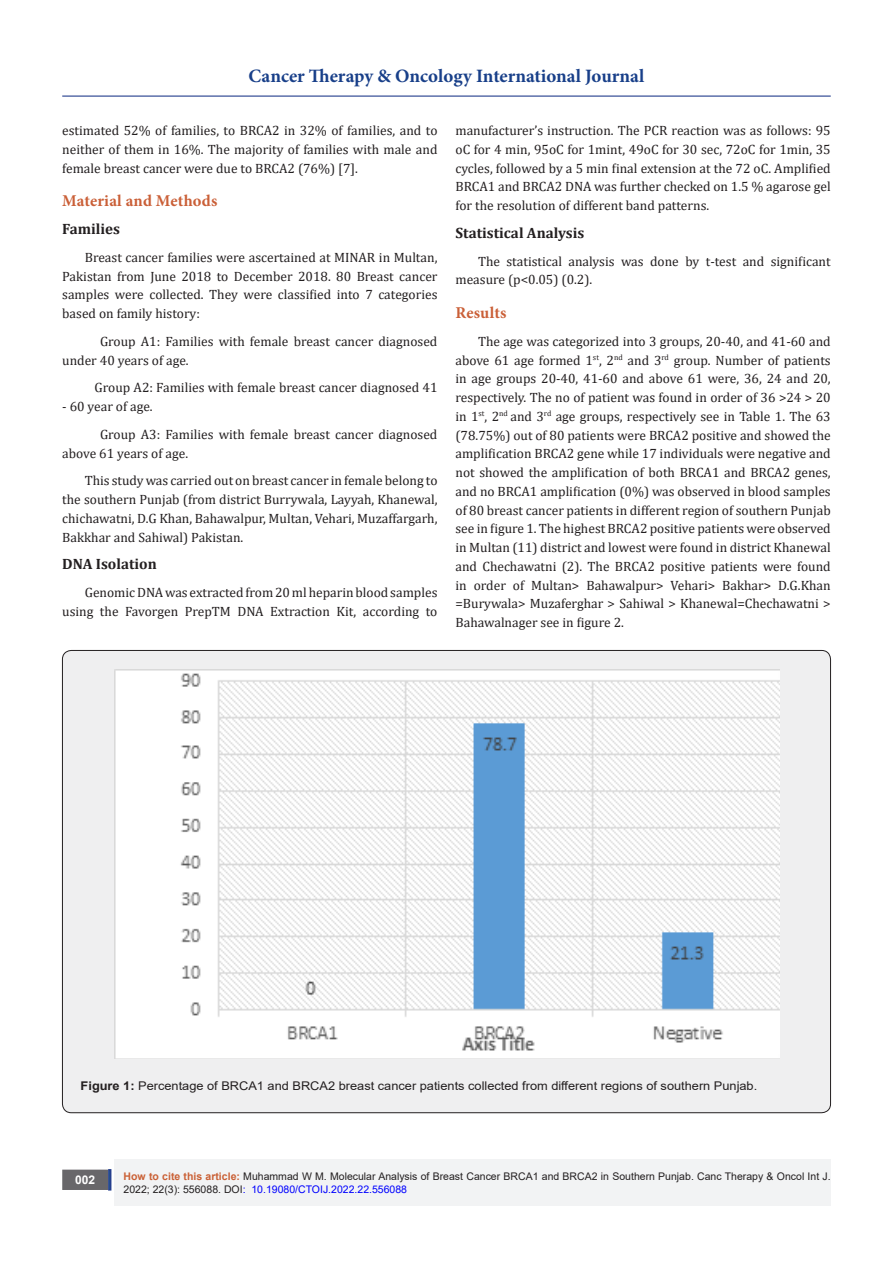
<style>
.page{position:relative;width:893px;height:1263px;background:#fff}
.page>*{position:absolute;margin:0;border:0;box-sizing:border-box;transform-origin:0 0}
.t1{font:700 18.9px "Minion Pro";color:#183f89}
.t2{font:700 16.5px "Minion Pro";letter-spacing:.01em;color:#ca5f37}
.List_Paragraph{font:700 15px "Cambria";color:#231f20}
.t3{font:13.5px/18.8px "Cambria";color:#231f20;text-align:justify}
.t4{font:12px "Arial";color:#231f20;scale:1.07 1}
.t5{font:700 12px "Arial";color:#fff}
.t6{font:10.5px/12.6px "Arial";color:#231f20}
.s1{font-weight:700}
.s2{font-weight:700;color:#ca6035}
.s3{color:#00f}
</style>
<div class="page">
<div style="left:115px;top:1159px;width:716px;height:47px;background:#f2f3f4"></div>
<div style="left:63px;top:1170px;width:44px;height:19px;background:#68676a"></div>
<div style="left:62px;top:1169px;width:46px;height:21px;border:2px solid #68676a"></div>
<div style="left:108px;top:1169px;width:3px;height:21px;background:#1c6d90;border:2px solid #253f8e"></div>
<hr style="left:62px;top:96px;width:769px;height:1px;background:#253f8e">
<div style="left:62px;top:650px;width:768px;height:463px;background:#efeff0;border-radius:9px"></div>
<img style="left:115px;top:670px;width:665px;height:388px">
<h1 class="t1" style="left:249px;top:63px;width:397px">Cancer Therapy &amp; Oncology International Journal</h1>
<p class="t3" style="left:62px;top:121px;width:377px">estimated 52% of families, to BRCA2 in 32% of families, and to neither of them in 16%. The majority of families with male and female breast cancer were due to BRCA2 (76%) [7].</p>
<p class="t2" style="left:62px;top:189px;width:157px">Material and Methods</p>
<p class="List_Paragraph" style="left:62px;top:218px;width:59px">Families</p>
<p class="t3" style="left:62px;top:248px;width:377px;text-indent:22px">Breast cancer families were ascertained at MINAR in Multan, Pakistan from June 2018 to December 2018. 80 Breast cancer samples were collected. They were classified into 7 categories based on family history:</p>
<p class="t3" style="left:62px;top:332px;width:377px;text-indent:38px">Group A1: Families with female breast cancer diagnosed under 40 years of age.</p>
<p class="t3" style="left:95px;top:378px;width:344px">Group A2: Families with female breast cancer diagnosed 41</p>
<p class="t3" style="left:62px;top:397px;width:92px">- 60 year of age.</p>
<p class="t3" style="left:62px;top:425px;width:377px;text-indent:38px">Group A3: Families with female breast cancer diagnosed above 61 years of age.</p>
<p class="t3" style="left:62px;top:471px;width:377px;text-indent:22px">This study was carried out on breast cancer in female belong to the southern Punjab (from district Burrywala, Layyah, Khanewal, chichawatni, D.G Khan, Bahawalpur, Multan, Vehari, Muzaffargarh, Bakkhar and Sahiwal) Pakistan.</p>
<p class="List_Paragraph" style="left:62px;top:554px;width:96px">DNA Isolation</p>
<p class="t3" style="left:62px;top:583px;width:377px;text-align:right">Genomic DNA was extracted from 20 ml heparin blood samples using the Favorgen PrepTM DNA Extraction Kit, according to</p>
<p class="t3" style="left:455px;top:121px;width:377px">manufacturer’s instruction. The PCR reaction was as follows: 95 oC for 4 min, 95oC for 1mint, 49oC for 30 sec, 72oC for 1min, 35 cycles, followed by a 5 min final extension at the 72 oC. Amplified BRCA1 and BRCA2 DNA was further checked on 1.5 % agarose gel for the resolution of different band patterns.</p>
<p class="List_Paragraph" style="left:455px;top:222px;width:130px">Statistical Analysis</p>
<p class="t3" style="left:455px;top:252px;width:377px;text-indent:22px">The statistical analysis was done by t-test and significant measure (p&lt;0.05) (0.2).</p>
<p class="t2" style="left:455px;top:301px;width:52px">Results</p>
<p class="t3" style="left:455px;top:332px;width:377px;text-indent:22px">The age was categorized into 3 groups, 20-40, and 41-60 and above 61 age formed 1<sup>st</sup>, 2<sup>nd</sup> and 3<sup>rd</sup> group. Number of patients in age groups 20-40, 41-60 and above 61 were, 36, 24 and 20, respectively. The no of patient was found in order of 36 &gt;24 &gt; 20 in 1<sup>st</sup>, 2<sup>nd</sup> and 3<sup>rd</sup> age groups, respectively see in Table 1. The 63 (78.75%) out of 80 patients were BRCA2 positive and showed the amplification BRCA2 gene while 17 individuals were negative and not showed the amplification of both BRCA1 and BRCA2 genes, and no BRCA1 amplification (0%) was observed in blood samples of 80 breast cancer patients in different region of southern Punjab see in figure 1. The highest BRCA2 positive patients were observed in Multan (11) district and lowest were found in district Khanewal and Chechawatni (2). The BRCA2 positive patients were found in order of Multan&gt; Bahawalpur&gt; Vehari&gt; Bakhar&gt; D.G.Khan =Burywala&gt; Muzaferghar &gt; Sahiwal &gt; Khanewal=Chechawatni &gt; Bahawalnager see in figure 2.</p>
<p class="t4" style="left:81px;top:1077px;width:634px"><span class="s1">Figure 1:</span> Percentage of BRCA1 and BRCA2 breast cancer patients collected from different regions of southern Punjab.</p>
<p class="t5" style="left:75px;top:1171px;width:22px">002</p>
<p class="t6" style="left:124px;top:1170px;width:709px"><span class="s2">How to cite this article:</span> Muhammad W M. Molecular Analysis of Breast Cancer BRCA1 and BRCA2 in Southern Punjab. Canc Therapy &amp; Oncol Int J.<br>2022; 22(3): 556088. DOI<span class="s3">: 10.19080/CTOIJ.2022.22.556088</span></p>
</div>
